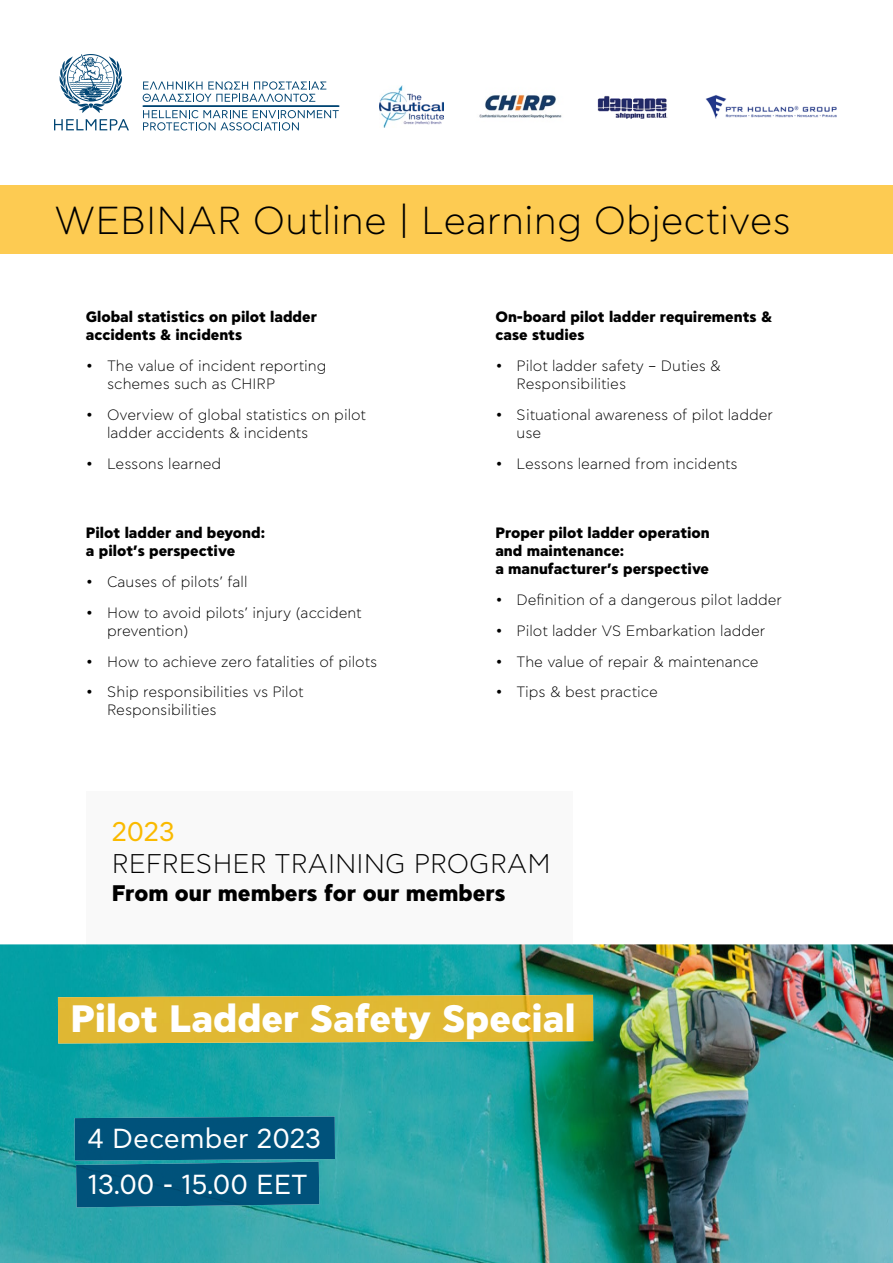
<style>
.page{position:relative;width:893px;height:1263px;background:#fff}
.page>*{position:absolute;margin:0;border:0;box-sizing:border-box;transform-origin:0 0}
.t1{font:300 39px "CF Asty Std";color:#000}
.t2{font:800 38.1px "CF Asty Std";color:#fff}
.t3{font:27.45px/46.5px "CF Asty Std";color:#fff}
.t4{font:300 27px "CF Asty Std";color:#000}
.t5{font:27px "CF Asty Std";color:#faba00}
.t6{font:800 22.5px "CF Asty Std";color:#000}
.t7{font:300 15px/18px "CF Asty Std";color:#000}
.t8{font:800 15px/18px "CF Asty Std";color:#000}
</style>
<div class="page">
<div style="left:86px;top:791px;width:486px;height:155px;background:#f9f9f9"></div>
<div style="left:0;top:185px;width:893px;height:69px;background:#fdcb52"></div>
<svg style="left:54px;top:119px;width:75px;height:11px"></svg>
<svg style="left:143px;top:81px;width:196px;height:49px"></svg>
<svg style="left:60px;top:54px;width:62px;height:59px"></svg>
<img style="left:597px;top:95px;width:71px;height:23px">
<img style="left:379px;top:85px;width:64px;height:42px">
<img style="left:706px;top:95px;width:131px;height:24px">
<img style="left:479px;top:94px;width:83px;height:25px">
<img style="left:0;top:944px;width:893px;height:319px">
<img style="left:76px;top:1162px;width:243px;height:45px">
<div style="left:75px;top:1116px;width:260px;height:44px;background:#00527b"></div>
<img style="left:58px;top:995px;width:535px;height:48px">
<h1 class="t1" style="left:54px;top:199px;width:738px">WEBINAR Outline | Learning Objectives</h1>
<p class="t8" style="left:86px;top:309px;width:232px">Global statistics on pilot ladder accidents &amp; incidents</p>
<p class="t7" style="left:107px;top:357px;width:221px;text-indent:-21px">• The value of incident reporting schemes such as CHIRP</p>
<p class="t7" style="left:107px;top:406px;width:260px;text-indent:-21px">• Overview of global statistics on pilot ladder accidents &amp; incidents</p>
<p class="t7" style="left:86px;top:455px;width:137px">• Lessons learned</p>
<p class="t8" style="left:86px;top:525px;width:181px">Pilot ladder and beyond: a pilot’s perspective</p>
<p class="t7" style="left:86px;top:573px;width:163px">• Causes of pilots’ fall</p>
<p class="t7" style="left:107px;top:604px;width:256px;text-indent:-21px">• How to avoid pilots’ injury (accident prevention)</p>
<p class="t7" style="left:86px;top:653px;width:293px">• How to achieve zero fatalities of pilots</p>
<p class="t7" style="left:107px;top:683px;width:198px;text-indent:-21px">• Ship responsibilities vs Pilot<br>Responsibilities</p>
<p class="t8" style="left:495px;top:309px;width:278px">On-board pilot ladder requirements &amp; case studies</p>
<p class="t7" style="left:517px;top:357px;width:206px;text-indent:-21px">• Pilot ladder safety – Duties &amp;<br>Responsibilities</p>
<p class="t7" style="left:517px;top:406px;width:258px;text-indent:-21px">• Situational awareness of pilot ladder use</p>
<p class="t7" style="left:495px;top:455px;width:244px">• Lessons learned from incidents</p>
<p class="t8" style="left:495px;top:525px;width:216px">Proper pilot ladder operation and maintenance:<br>a manufacturer’s perspective</p>
<p class="t7" style="left:495px;top:591px;width:288px">• Definition of a dangerous pilot ladder</p>
<p class="t7" style="left:495px;top:622px;width:271px">• Pilot ladder VS Embarkation ladder</p>
<p class="t7" style="left:495px;top:653px;width:265px">• The value of repair &amp; maintenance</p>
<p class="t7" style="left:495px;top:683px;width:164px">• Tips &amp; best practice</p>
<h3 class="t5" style="left:112px;top:816px;width:65px">2023</h3>
<h3 class="t4" style="left:112px;top:849px;width:440px">REFRESHER TRAINING PROGRAM</h3>
<h3 class="t6" style="left:112px;top:880px;width:395px">From our members for our members</h3>
<h2 class="t2" style="left:71px;top:996px;width:506px">Pilot Ladder Safety Special</h2>
<h3 class="t3" style="left:87px;top:1116px;width:235px">4 December 2023<br>13.00 - 15.00 EET</h3>
</div>
